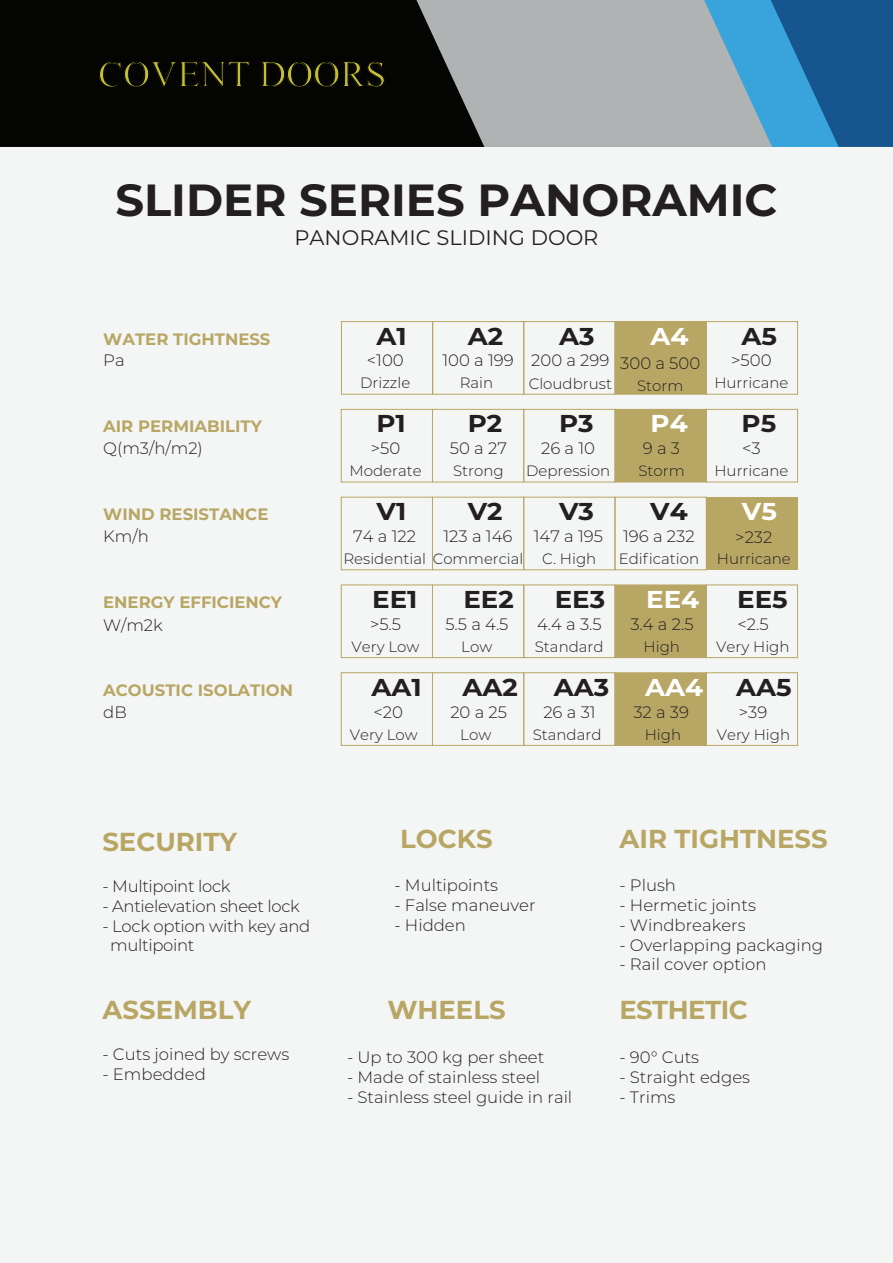
<style>
.page{position:relative;width:893px;height:1263px;background:#f4f5f5}
.page>*{position:absolute;margin:0;border:0;box-sizing:border-box;transform-origin:0 0}
.t1{font:700 45px "Montserrat";color:#231f20}
.t2{font:37.5px "Times New Roman";color:#c3bd2f}
.t3{font:700 25.95px "Montserrat";color:#b8a764}
.t4{font:700 25.95px "Montserrat";letter-spacing:-.02em;color:#b8a764}
.t5{font:700 24.45px "Montserrat";color:#231f20;scale:1.07 1}
.t6{font:700 24.45px "Montserrat";color:#fff;scale:1.07 1}
.t7{font:21px "Montserrat";color:#231f20}
.t8{font:300 16.5px "Montserrat";color:#231f20}
.t9{font:700 16.5px "Montserrat";color:#b8a764}
.t10{font:300 16.5px/19.8px "Montserrat";letter-spacing:-.02em;color:#231f20}
.t11{font:300 15px "Montserrat";color:#231f20}
.s1{font-size:14.85px}
</style>
<div class="page">
<div style="left:341px;top:321px;width:92px;height:73px;border:1px solid #b8a764"></div>
<div style="left:432px;top:321px;width:92px;height:73px;border:1px solid #b8a764"></div>
<div style="left:524px;top:321px;width:91px;height:73px;border:1px solid #b8a764"></div>
<div style="left:706px;top:321px;width:92px;height:73px;border:1px solid #b8a764"></div>
<div style="left:341px;top:409px;width:92px;height:73px;border:1px solid #b8a764"></div>
<div style="left:432px;top:409px;width:92px;height:73px;border:1px solid #b8a764"></div>
<div style="left:524px;top:409px;width:91px;height:73px;border:1px solid #b8a764"></div>
<div style="left:706px;top:409px;width:92px;height:73px;border:1px solid #b8a764"></div>
<div style="left:341px;top:497px;width:92px;height:73px;border:1px solid #b8a764"></div>
<div style="left:432px;top:497px;width:92px;height:73px;border:1px solid #b8a764"></div>
<div style="left:524px;top:497px;width:91px;height:73px;border:1px solid #b8a764"></div>
<div style="left:615px;top:497px;width:91px;height:73px;border:1px solid #b8a764"></div>
<div style="left:341px;top:585px;width:92px;height:73px;border:1px solid #b8a764"></div>
<div style="left:432px;top:585px;width:92px;height:73px;border:1px solid #b8a764"></div>
<div style="left:524px;top:585px;width:91px;height:73px;border:1px solid #b8a764"></div>
<div style="left:706px;top:585px;width:92px;height:73px;border:1px solid #b8a764"></div>
<div style="left:341px;top:672px;width:92px;height:73px;border:1px solid #b8a764"></div>
<div style="left:432px;top:672px;width:92px;height:73px;border:1px solid #b8a764"></div>
<div style="left:524px;top:672px;width:91px;height:73px;border:1px solid #b8a764"></div>
<div style="left:706px;top:672px;width:92px;height:73px;border:1px solid #b8a764"></div>
<div style="left:615px;top:322px;width:92px;height:72px;background:#b8a764"></div>
<div style="left:615px;top:409px;width:92px;height:73px;background:#b8a764"></div>
<div style="left:707px;top:497px;width:91px;height:73px;background:#b8a764"></div>
<div style="left:615px;top:585px;width:92px;height:73px;background:#b8a764"></div>
<div style="left:615px;top:673px;width:92px;height:72px;background:#b8a764"></div>
<div style="left:839px;top:0;width:54px;height:147px;background:#17558e"></div>
<svg style="left:772px;top:0;width:67px;height:147px;background:#277bb3"></svg>
<svg style="left:484px;top:0;width:288px;height:147px;background:#a2b1b7"></svg>
<svg style="left:0;top:0;width:484px;height:147px;background:#111210"></svg>
<div style="left:99px;top:60px;width:151px;height:28px;background:#040503"></div>
<div style="left:259px;top:60px;width:126px;height:28px;background:#040503"></div>
<h2 class="t2" style="left:98px;top:53px;width:290px">COVENT DOORS</h2>
<h1 class="t1" style="left:115px;top:167px;width:664px">SLIDER SERIES PANORAMIC</h1>
<p class="t7" style="left:294px;top:223px;width:305px">PANORAMIC SLIDING DOOR</p>
<p class="t9" style="left:103px;top:327px;width:169px">WATER TIGHTNESS</p>
<p class="t8" style="left:103px;top:349px;width:23px">Pa</p>
<h3 class="t5" style="left:376px;top:318px;width:30px">A1</h3>
<p class="t8" style="left:367px;top:349px;width:38px">&lt;100</p>
<h3 class="t5" style="left:468px;top:318px;width:35px">A2</h3>
<p class="t8" style="left:442px;top:349px;width:73px">100 a 199</p>
<h3 class="t5" style="left:559px;top:318px;width:35px">A3</h3>
<p class="t8" style="left:531px;top:349px;width:80px">200 a 299</p>
<h3 class="t6" style="left:651px;top:318px;width:37px">A4</h3>
<p class="t8" style="left:620px;top:352px;width:81px">300 a 500</p>
<h3 class="t5" style="left:742px;top:318px;width:35px">A5</h3>
<p class="t8" style="left:731px;top:349px;width:42px">&gt;500</p>
<p class="t11" style="left:360px;top:373px;width:52px">Drizzle</p>
<p class="t11" style="left:460px;top:373px;width:35px">Rain</p>
<p class="t11" style="left:529px;top:373px;width:85px">Cloudbrust</p>
<p class="t11" style="left:714px;top:373px;width:76px">Hurricane</p>
<p class="t11" style="left:637px;top:375px;width:48px">Storm</p>
<p class="t9" style="left:103px;top:415px;width:160px">AIR PERMIABILITY</p>
<p class="t8" style="left:103px;top:437px;width:101px">Q(m3/h/m2)</p>
<h3 class="t5" style="left:376px;top:406px;width:29px">P1</h3>
<p class="t8" style="left:371px;top:437px;width:31px">&gt;50</p>
<h3 class="t5" style="left:468px;top:406px;width:34px">P2</h3>
<p class="t8" style="left:450px;top:437px;width:59px">50 a 27</p>
<h3 class="t5" style="left:559px;top:406px;width:34px">P3</h3>
<p class="t8" style="left:541px;top:437px;width:56px">26 a 10</p>
<h3 class="t6" style="left:651px;top:406px;width:36px">P4</h3>
<p class="t8" style="left:643px;top:437px;width:39px">9 a 3</p>
<h3 class="t5" style="left:742px;top:406px;width:34px">P5</h3>
<p class="t8" style="left:742px;top:437px;width:20px">&lt;3</p>
<p class="t11" style="left:349px;top:461px;width:74px">Moderate</p>
<p class="t11" style="left:453px;top:461px;width:52px">Strong</p>
<p class="t11" style="left:526px;top:461px;width:85px">Depression</p>
<p class="t11" style="left:714px;top:460px;width:76px">Hurricane</p>
<p class="t11" style="left:638px;top:460px;width:48px">Storm</p>
<p class="t9" style="left:103px;top:502px;width:167px">WIND RESISTANCE</p>
<p class="t8" style="left:103px;top:525px;width:47px">Km/h</p>
<h3 class="t5" style="left:376px;top:494px;width:29px">V1</h3>
<p class="t8" style="left:353px;top:525px;width:64px">74 a 122</p>
<h3 class="t5" style="left:468px;top:494px;width:34px">V2</h3>
<p class="t8" style="left:443px;top:525px;width:70px">123 a 146</p>
<h3 class="t5" style="left:559px;top:494px;width:34px">V3</h3>
<p class="t8" style="left:534px;top:525px;width:71px">147 a 195</p>
<h3 class="t5" style="left:650px;top:494px;width:37px">V4</h3>
<p class="t8" style="left:623px;top:525px;width:73px">196 a 232</p>
<h3 class="t6" style="left:742px;top:494px;width:34px">V5</h3>
<p class="t8" style="left:735px;top:526px;width:39px">&gt;232</p>
<p class="t11" style="left:343px;top:548px;width:181px">Residential <span class="s1">Commercial</span></p>
<p class="t11" style="left:542px;top:548px;width:56px">C. High</p>
<p class="t11" style="left:619px;top:548px;width:82px">Edification</p>
<p class="t11" style="left:717px;top:549px;width:76px">Hurricane</p>
<p class="t9" style="left:103px;top:590px;width:180px">ENERGY EFFICIENCY</p>
<p class="t8" style="left:103px;top:614px;width:61px">W/m2k</p>
<h3 class="t5" style="left:372px;top:582px;width:44px">EE1</h3>
<p class="t8" style="left:370px;top:613px;width:33px">&gt;5.5</p>
<h3 class="t5" style="left:463px;top:582px;width:49px">EE2</h3>
<p class="t8" style="left:445px;top:613px;width:65px">5.5 a 4.5</p>
<h3 class="t5" style="left:555px;top:582px;width:49px">EE3</h3>
<p class="t8" style="left:537px;top:613px;width:66px">4.4 a 3.5</p>
<h3 class="t6" style="left:646px;top:582px;width:51px">EE4</h3>
<p class="t8" style="left:630px;top:613px;width:65px">3.4 a 2.5</p>
<h3 class="t5" style="left:737px;top:582px;width:49px">EE5</h3>
<p class="t8" style="left:737px;top:613px;width:33px">&lt;2.5</p>
<p class="t11" style="left:351px;top:636px;width:69px">Very Low</p>
<p class="t11" style="left:461px;top:636px;width:33px">Low</p>
<p class="t11" style="left:535px;top:636px;width:70px">Standard</p>
<p class="t11" style="left:716px;top:636px;width:75px">Very High</p>
<p class="t11" style="left:644px;top:636px;width:38px">High</p>
<p class="t9" style="left:103px;top:678px;width:191px">ACOUSTIC ISOLATION</p>
<p class="t8" style="left:103px;top:700px;width:25px">dB</p>
<h3 class="t5" style="left:371px;top:669px;width:48px">AA1</h3>
<p class="t8" style="left:373px;top:700px;width:31px">&lt;20</p>
<h3 class="t5" style="left:463px;top:669px;width:53px">AA2</h3>
<p class="t8" style="left:450px;top:700px;width:58px">20 a 25</p>
<h3 class="t5" style="left:554px;top:669px;width:53px">AA3</h3>
<p class="t8" style="left:543px;top:700px;width:54px">26 a 31</p>
<h3 class="t6" style="left:645px;top:669px;width:56px">AA4</h3>
<p class="t8" style="left:633px;top:700px;width:57px">32 a 39</p>
<h3 class="t5" style="left:736px;top:669px;width:53px">AA5</h3>
<p class="t8" style="left:739px;top:700px;width:30px">&gt;39</p>
<p class="t11" style="left:350px;top:724px;width:69px">Very Low</p>
<p class="t11" style="left:460px;top:724px;width:33px">Low</p>
<p class="t11" style="left:533px;top:724px;width:70px">Standard</p>
<p class="t11" style="left:717px;top:724px;width:75px">Very High</p>
<p class="t11" style="left:645px;top:724px;width:38px">High</p>
<h3 class="t3" style="left:102px;top:823px;width:136px">SECURITY</h3>
<h3 class="t3" style="left:620px;top:820px;width:209px">AIR TIGHTNESS</h3>
<h3 class="t3" style="left:400px;top:820px;width:94px">LOCKS</h3>
<p class="t10" style="left:102px;top:876px;width:130px">- Multipoint lock</p>
<p class="t10" style="left:102px;top:895px;width:199px">- Antielevation sheet lock</p>
<p class="t10" style="left:110px;top:915px;width:202px;text-indent:-8px">- Lock option with key and multipoint</p>
<p class="t8" style="left:394px;top:874px;width:105px">- Multipoints</p>
<p class="t8" style="left:394px;top:894px;width:143px">- False maneuver</p>
<p class="t8" style="left:394px;top:914px;width:73px">- Hidden</p>
<p class="t8" style="left:619px;top:874px;width:58px">- Plush</p>
<p class="t8" style="left:619px;top:894px;width:138px">- Hermetic joints</p>
<p class="t8" style="left:619px;top:914px;width:128px">- Windbreakers</p>
<p class="t8" style="left:619px;top:933px;width:205px">- Overlapping packaging</p>
<p class="t8" style="left:619px;top:953px;width:149px">- Rail cover option</p>
<h3 class="t3" style="left:387px;top:991px;width:120px">WHEELS</h3>
<p class="t8" style="left:347px;top:1046px;width:199px">- Up to 300 kg per sheet</p>
<p class="t8" style="left:347px;top:1066px;width:195px">- Made of stainless steel</p>
<p class="t8" style="left:347px;top:1086px;width:227px">- Stainless steel guide in rail</p>
<h3 class="t3" style="left:103px;top:991px;width:150px">ASSEMBLY</h3>
<h3 class="t4" style="left:619px;top:991px;width:130px">ESTHETIC</h3>
<p class="t8" style="left:102px;top:1043px;width:188px">- Cuts joined by screws</p>
<p class="t8" style="left:102px;top:1063px;width:105px">- Embedded</p>
<p class="t8" style="left:619px;top:1046px;width:81px">- 90° Cuts</p>
<p class="t8" style="left:619px;top:1066px;width:132px">- Straight edges</p>
<p class="t8" style="left:619px;top:1086px;width:58px">- Trims</p>
</div>
